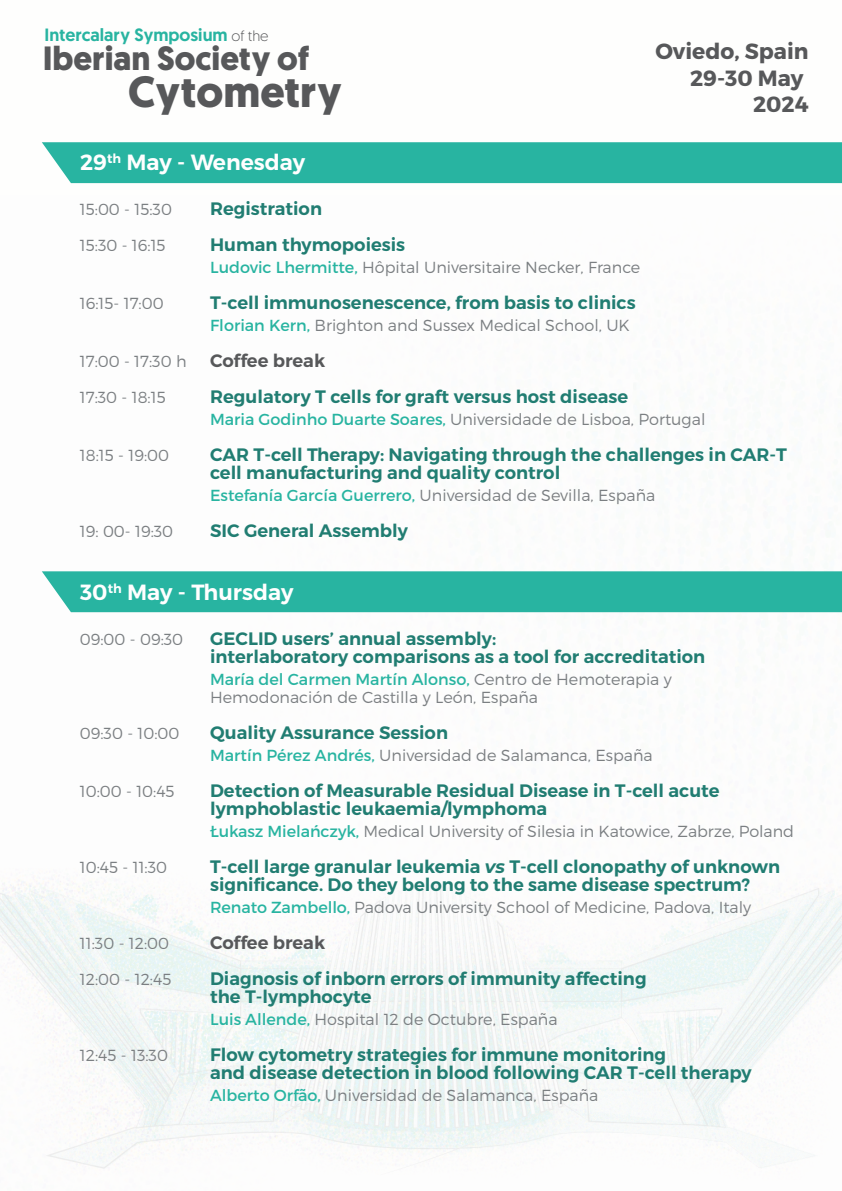
<style>
.page{position:relative;width:842px;height:1191px;background:#fff}
.page>*{position:absolute;margin:0;border:0;box-sizing:border-box;transform-origin:0 0}
.t1{font:700 43.6px "Geomanist";color:#57585a}
.t2{font:700 33.6px "Geomanist";color:#57585a}
.t3{font:600 22px "Montserrat";color:#fff}
.t4{font:700 22px/26.4px "Montserrat";color:#57585a;text-align:right}
.t5{font:600 18px/18px "Montserrat";color:#217d72}
.t6{font:600 18px "Montserrat";color:#57585a}
.t7{font:500 17.8px "Geomanist";color:#28b4a1}
.t8{font:300 16px/18px "Montserrat";color:#7b7f82}
.s1{font-weight:300;font-size:14.6px;color:#57585a}
.s2{font-weight:400;color:#28b4a1}
.s3{font-weight:700;font-style:italic}
</style>
<div class="page">
<img style="left:0;top:612px;width:842px;height:557px">
<div style="left:42px;top:142px;width:800px;height:41px;background:#28b4a1"></div>
<div style="left:42px;top:571px;width:800px;height:41px;background:#28b4a1"></div>
<p class="t7" style="left:45px;top:23px;width:225px">Intercalary Symposium <span class="s1">of the</span></p>
<h2 class="t2" style="left:43px;top:36px;width:268px">Iberian Society of</h2>
<h1 class="t1" style="left:128px;top:63px;width:215px">Cytometry</h1>
<h3 class="t3" style="left:80px;top:149px;width:227px">29<sup>th</sup> May - Wenesday</h3>
<h3 class="t4" style="left:655px;top:39px;width:155px">Oviedo, Spain<br>29-30 May<br>2024</h3>
<p class="t8" style="left:80px;top:200px;width:94px">15:00 - 15:30</p>
<p class="t5" style="left:210px;top:199px;width:113px">Registration</p>
<p class="t8" style="left:80px;top:236px;width:87px">15:30 - 16:15</p>
<p class="t5" style="left:210px;top:235px;width:197px">Human thymopoiesis</p>
<p class="t8" style="left:210px;top:258px;width:432px"><span class="s2">Ludovic Lhermitte,</span> Hôpital Universitaire Necker, France</p>
<p class="t8" style="left:80px;top:294px;width:85px">16:15- 17:00</p>
<p class="t5" style="left:210px;top:293px;width:427px">T-cell immunosenescence, from basis to clinics</p>
<p class="t8" style="left:210px;top:316px;width:421px"><span class="s2">Florian Kern,</span> Brighton and Sussex Medical School, UK</p>
<p class="t8" style="left:80px;top:352px;width:108px">17:00 - 17:30 h</p>
<p class="t6" style="left:210px;top:349px;width:117px">Coffee break</p>
<p class="t8" style="left:80px;top:388px;width:87px">17:30 - 18:15</p>
<p class="t5" style="left:210px;top:387px;width:420px">Regulatory T cells for graft versus host disease</p>
<p class="t8" style="left:210px;top:410px;width:497px"><span class="s2">Maria Godinho Duarte Soares,</span> Universidade de Lisboa, Portugal</p>
<p class="t8" style="left:80px;top:446px;width:91px">18:15 - 19:00</p>
<p class="t5" style="left:210px;top:445px;width:578px">CAR T-cell Therapy: Navigating through the challenges in CAR-T cell manufacturing and quality control</p>
<p class="t8" style="left:210px;top:486px;width:447px"><span class="s2">Estefanía García Guerrero,</span> Universidad de Sevilla, España</p>
<p class="t8" style="left:80px;top:522px;width:95px">19: 00- 19:30</p>
<p class="t5" style="left:210px;top:521px;width:199px">SIC General Assembly</p>
<h3 class="t3" style="left:80px;top:578px;width:215px">30<sup>th</sup> May - Thursday</h3>
<p class="t8" style="left:80px;top:630px;width:105px">09:00 - 09:30</p>
<p class="t5" style="left:210px;top:629px;width:497px">GECLID users’ annual assembly:<br>interlaboratory comparisons as a tool for accreditation</p>
<p class="t8" style="left:210px;top:670px;width:463px"><span class="s2">María del Carmen Martín Alonso,</span> Centro de Hemoterapia y<br>Hemodonación de Castilla y León, España</p>
<p class="t8" style="left:80px;top:724px;width:101px">09:30 - 10:00</p>
<p class="t5" style="left:210px;top:723px;width:239px">Quality Assurance Session</p>
<p class="t8" style="left:210px;top:746px;width:444px"><span class="s2">Martín Pérez Andrés,</span> Universidad de Salamanca, España</p>
<p class="t8" style="left:80px;top:782px;width:96px">10:00 - 10:45</p>
<p class="t5" style="left:210px;top:781px;width:511px">Detection of Measurable Residual Disease in T-cell acute lymphoblastic leukaemia/lymphoma</p>
<p class="t8" style="left:210px;top:822px;width:585px"><span class="s2">Łukasz Mielańczyk,</span> Medical University of Silesia in Katowice, Zabrze, Poland</p>
<p class="t8" style="left:80px;top:858px;width:89px">10:45 - 11:30</p>
<p class="t5" style="left:210px;top:857px;width:571px">T-cell large granular leukemia <span class="s3">vs</span> T-cell clonopathy of unknown significance. Do they belong to the same disease spectrum?</p>
<p class="t8" style="left:210px;top:898px;width:543px"><span class="s2">Renato Zambello,</span> Padova University School of Medicine, Padova, Italy</p>
<p class="t8" style="left:80px;top:934px;width:91px">11:30 - 12:00</p>
<p class="t6" style="left:210px;top:931px;width:117px">Coffee break</p>
<p class="t8" style="left:80px;top:970px;width:93px">12:00 - 12:45</p>
<p class="t5" style="left:210px;top:969px;width:438px">Diagnosis of inborn errors of immunity affecting the T-lymphocyte</p>
<p class="t8" style="left:210px;top:1010px;width:349px"><span class="s2">Luis Allende,</span> Hospital 12 de Octubre, España</p>
<p class="t8" style="left:80px;top:1046px;width:90px">12:45 - 13:30</p>
<p class="t5" style="left:210px;top:1045px;width:543px">Flow cytometry strategies for immune monitoring<br>and disease detection in blood following CAR T-cell therapy</p>
<p class="t8" style="left:210px;top:1086px;width:390px"><span class="s2">Alberto Orfão,</span> Universidad de Salamanca, España</p>
</div>
